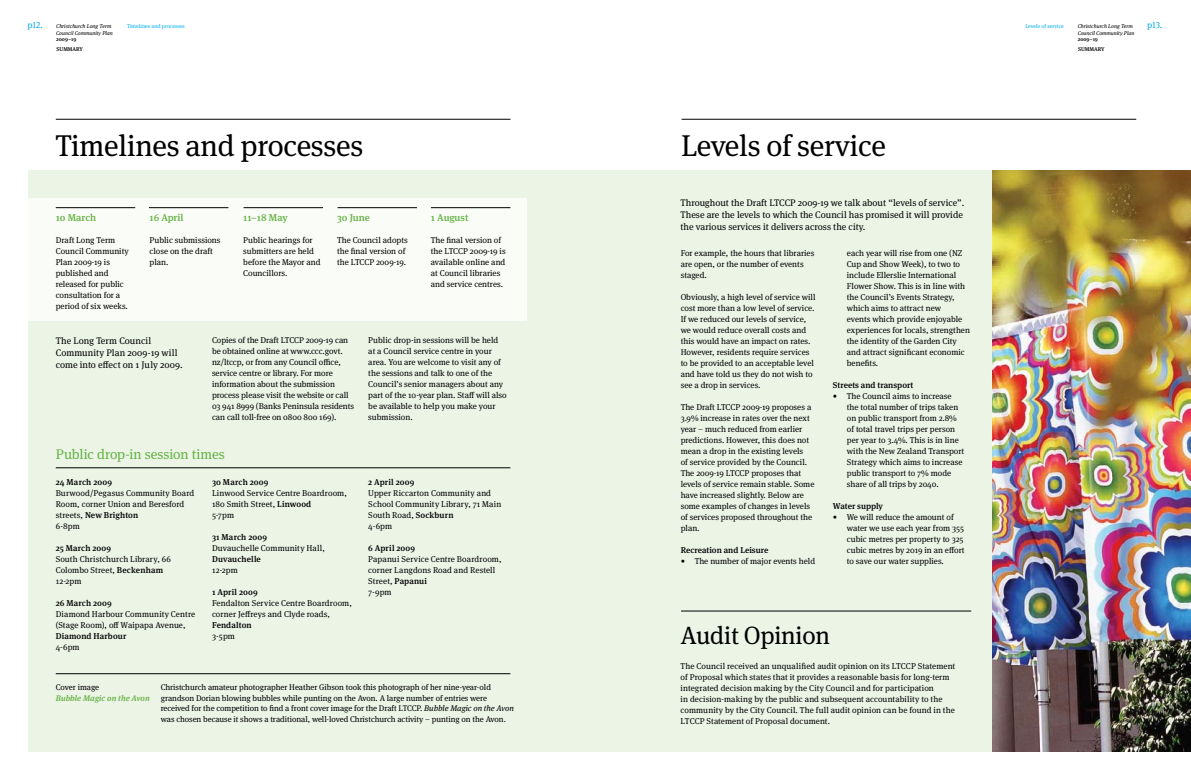
<style>
.page{position:relative;width:1191px;height:780px;background:#fff}
.page>*{position:absolute;margin:0;border:0;box-sizing:border-box;transform-origin:0 0}
.t1{font:30px "Meta Serif Pro";letter-spacing:-.01em;color:#000}
.t2{font:25px "Meta Serif Pro";letter-spacing:-.01em;color:#000}
.t3{font:14px "Meta Serif Pro";letter-spacing:-.005em;color:#65b345}
.t4{font:500 10px "Meta Serif Pro";color:#65b345}
.t5{font:9.5px/12px "Meta Serif Pro";color:#000}
.t6{font:9px "Meta Serif Pro";color:#00aeef}
.t7{font:8.5px/11px "Meta Serif Pro";color:#000}
.t8{font:500 8.5px "Meta Serif Pro";letter-spacing:.005em;color:#000}
.t9{font:8.2px/10.7px "Meta Serif Pro";letter-spacing:-.005em;color:#000}
.t10{font:italic 500 8.2px "Meta Serif Pro";color:#65b345}
.t11{font:italic 5.5px/6.6px "Meta Serif Pro";color:#000}
.t12{font:5.5px "Meta Serif Pro";color:#00aeef}
.t13{font:500 5.5px/9.4px "Meta Serif Pro";color:#000}
.s1{font-weight:500}
.s2{font-style:italic}
</style>
<div class="page">
<div style="left:28px;top:170px;width:1134px;height:581px;background:#ecf4e6"></div>
<div style="left:25px;top:198px;width:502px;height:122px;background:#fafcf8"></div>
<hr style="left:56px;top:119px;width:454px;height:1px;background:#000">
<hr style="left:681px;top:119px;width:455px;height:1px;background:#000">
<hr style="left:56px;top:207px;width:79px;height:1px;background:#000">
<hr style="left:149px;top:207px;width:79px;height:1px;background:#000">
<hr style="left:243px;top:207px;width:80px;height:1px;background:#000">
<hr style="left:337px;top:207px;width:80px;height:1px;background:#000">
<hr style="left:431px;top:207px;width:79px;height:1px;background:#000">
<hr style="left:56px;top:467px;width:454px;height:1px;background:#000">
<hr style="left:56px;top:673px;width:454px;height:1px;background:#000">
<img style="left:992px;top:170px;width:199px;height:581px">
<hr style="left:681px;top:610px;width:290px;height:1px;background:#000">
<p class="t6" style="left:28px;top:18px;width:17px">p12.</p>
<p class="t11" style="left:1077px;top:22px;width:57px">Christchurch Long Term</p>
<p class="t6" style="left:1147px;top:18px;width:17px">p13.</p>
<p class="t11" style="left:1077px;top:29px;width:58px">Council Community Plan</p>
<p class="t13" style="left:1077px;top:34px;width:28px">2009–19<br>SUMMARY</p>
<p class="t12" style="left:127px;top:22px;width:59px">Timelines and processes</p>
<p class="t12" style="left:1025px;top:22px;width:40px">Levels of service</p>
<p class="t11" style="left:56px;top:23px;width:58px">Christchurch Long Term<br>Council Community Plan</p>
<p class="t13" style="left:56px;top:34px;width:28px">2009–19<br>SUMMARY</p>
<h1 class="t1" style="left:55px;top:124px;width:309px">Timelines and processes</h1>
<h1 class="t1" style="left:681px;top:124px;width:206px">Levels of service</h1>
<p class="t4" style="left:56px;top:210px;width:42px">10 March</p>
<p class="t7" style="left:56px;top:234px;width:74px">Draft Long Term<br>Council Community<br>Plan 2009-19 is published and released for public consultation for a period of six weeks.</p>
<p class="t4" style="left:149px;top:210px;width:36px">16 April</p>
<p class="t7" style="left:149px;top:234px;width:73px">Public submissions close on the draft plan.</p>
<p class="t4" style="left:243px;top:210px;width:46px">11–18 May</p>
<p class="t7" style="left:243px;top:234px;width:79px">Public hearings for submitters are held before the Mayor and<br>Councillors.</p>
<p class="t4" style="left:337px;top:210px;width:34px">30 June</p>
<p class="t7" style="left:337px;top:234px;width:72px">The Council adopts the final version of the LTCCP 2009-19.</p>
<p class="t4" style="left:431px;top:210px;width:39px">1 August</p>
<p class="t7" style="left:431px;top:234px;width:76px">The final version of the LTCCP 2009-19 is available online and at Council libraries and service centres.</p>
<p class="t5" style="left:56px;top:334px;width:129px">The Long Term Council<br>Community Plan 2009-19 will come into effect on 1 July 2009.</p>
<p class="t7" style="left:212px;top:334px;width:144px">Copies of the Draft LTCCP 2009-19 can be obtained online at www.ccc.govt. nz/ltccp, or from any Council office, service centre or library. For more information about the submission process please visit the website or call 03 941 8999 (Banks Peninsula residents can call toll-free on 0800 800 169).</p>
<p class="t7" style="left:368px;top:334px;width:140px">Public drop-in sessions will be held at a Council service centre in your area. You are welcome to visit any of the sessions and talk to one of the<br>Council’s senior managers about any part of the 10-year plan. Staff will also be available to help you make your submission.</p>
<h3 class="t3" style="left:56px;top:444px;width:171px">Public drop-in session times</h3>
<p class="t8" style="left:56px;top:475px;width:58px">24 March 2009</p>
<p class="t7" style="left:56px;top:487px;width:140px">Burwood/Pegasus Community Board<br>Room, corner Union and Beresford streets, <span class="s1">New Brighton<br></span>6-8pm</p>
<p class="t8" style="left:56px;top:541px;width:57px">25 March 2009</p>
<p class="t7" style="left:56px;top:553px;width:117px">South Christchurch Library, 66<br>Colombo Street, <span class="s1">Beckenham<br></span>12-2pm</p>
<p class="t8" style="left:56px;top:596px;width:58px">26 March 2009</p>
<p class="t7" style="left:56px;top:608px;width:141px">Diamond Harbour Community Centre (Stage Room), off Waipapa Avenue,</p>
<p class="t8" style="left:56px;top:629px;width:72px">Diamond Harbour</p>
<p class="t7" style="left:56px;top:641px;width:25px">4-6pm</p>
<p class="t8" style="left:212px;top:475px;width:58px">30 March 2009</p>
<p class="t7" style="left:212px;top:487px;width:136px">Linwood Service Centre Boardroom,<br>180 Smith Street, <span class="s1">Linwood<br></span>5-7pm</p>
<p class="t8" style="left:212px;top:530px;width:56px">31 March 2009</p>
<p class="t7" style="left:212px;top:542px;width:114px">Duvauchelle Community Hall,</p>
<p class="t8" style="left:212px;top:552px;width:50px">Duvauchelle</p>
<p class="t7" style="left:212px;top:564px;width:27px">12-2pm</p>
<p class="t8" style="left:212px;top:585px;width:47px">1 April 2009</p>
<p class="t7" style="left:212px;top:597px;width:141px">Fendalton Service Centre Boardroom, corner Jeffreys and Clyde roads,</p>
<p class="t8" style="left:212px;top:618px;width:41px">Fendalton</p>
<p class="t7" style="left:212px;top:630px;width:24px">3-5pm</p>
<p class="t8" style="left:368px;top:475px;width:48px">2 April 2009</p>
<p class="t7" style="left:368px;top:487px;width:135px">Upper Riccarton Community and<br>School Community Library, 71 Main<br>South Road, <span class="s1">Sockburn<br></span>4-6pm</p>
<p class="t8" style="left:368px;top:541px;width:48px">6 April 2009</p>
<p class="t7" style="left:368px;top:553px;width:135px">Papanui Service Centre Boardroom, corner Langdons Road and Restell<br>Street, <span class="s1">Papanui<br></span>7-9pm</p>
<p class="t9" style="left:56px;top:681px;width:45px">Cover image</p>
<p class="t10" style="left:56px;top:691px;width:95px">Bubble Magic on the Avon</p>
<p class="t9" style="left:161px;top:681px;width:355px">Christchurch amateur photographer Heather Gibson took this photograph of her nine-year-old grandson Dorian blowing bubbles while punting on the Avon. A large number of entries were received for the competition to find a front cover image for the Draft LTCCP. <span class="s2">Bubble Magic on the Avon </span>was chosen because it shows a traditional, well-loved Christchurch activity – punting on the Avon.</p>
<p class="t5" style="left:680px;top:196px;width:285px">Throughout the Draft LTCCP 2009-19 we talk about “levels of service”.<br>These are the levels to which the Council has promised it will provide the various services it delivers across the city.</p>
<p class="t7" style="left:680px;top:247px;width:135px">For example, the hours that libraries are open, or the number of events staged.</p>
<p class="t7" style="left:680px;top:291px;width:136px">Obviously, a high level of service will cost more than a low level of service.<br>If we reduced our levels of service, we would reduce overall costs and this would have an impact on rates.<br>However, residents require services to be provided to an acceptable level and have told us they do not wish to see a drop in services.</p>
<p class="t7" style="left:680px;top:401px;width:135px">The Draft LTCCP 2009-19 proposes a<br>3.9% increase in rates over the next year – much reduced from earlier predictions. However, this does not mean a drop in the existing levels<br>of service provided by the Council.<br>The 2009-19 LTCCP proposes that levels of service remain stable. Some have increased slightly. Below are some examples of changes in levels of services proposed throughout the plan.</p>
<p class="t8" style="left:680px;top:544px;width:89px">Recreation and Leisure</p>
<p class="t7" style="left:680px;top:555px;width:136px">• The number of major events held</p>
<p class="t7" style="left:847px;top:247px;width:125px">each year will rise from one (NZ<br>Cup and Show Week), to two to include Ellerslie International<br>Flower Show. This is in line with the Council’s Events Strategy, which aims to attract new<br>events which provide enjoyable experiences for locals, strengthen the identity of the Garden City and attract significant economic benefits.</p>
<p class="t8" style="left:833px;top:379px;width:82px">Streets and transport</p>
<p class="t7" style="left:847px;top:390px;width:119px;text-indent:-14px">• The Council aims to increase the total number of trips taken on public transport from 2.8% of total travel trips per person per year to 3.4%. This is in line with the New Zealand Transport<br>Strategy which aims to increase public transport to 7% mode share of all trips by 2040.</p>
<p class="t8" style="left:833px;top:500px;width:52px">Water supply</p>
<p class="t7" style="left:847px;top:511px;width:119px;text-indent:-14px">• We will reduce the amount of water we use each year from 355 cubic metres per property to 325 cubic metres by 2019 in an effort to save our water supplies.</p>
<h2 class="t2" style="left:680px;top:617px;width:151px">Audit Opinion</h2>
<p class="t7" style="left:680px;top:660px;width:276px">The Council received an unqualified audit opinion on its LTCCP Statement of Proposal which states that it provides a reasonable basis for long-term integrated decision making by the City Council and for participation<br>in decision-making by the public and subsequent accountability to the community by the City Council. The full audit opinion can be found in the LTCCP Statement of Proposal document.</p>
</div>
